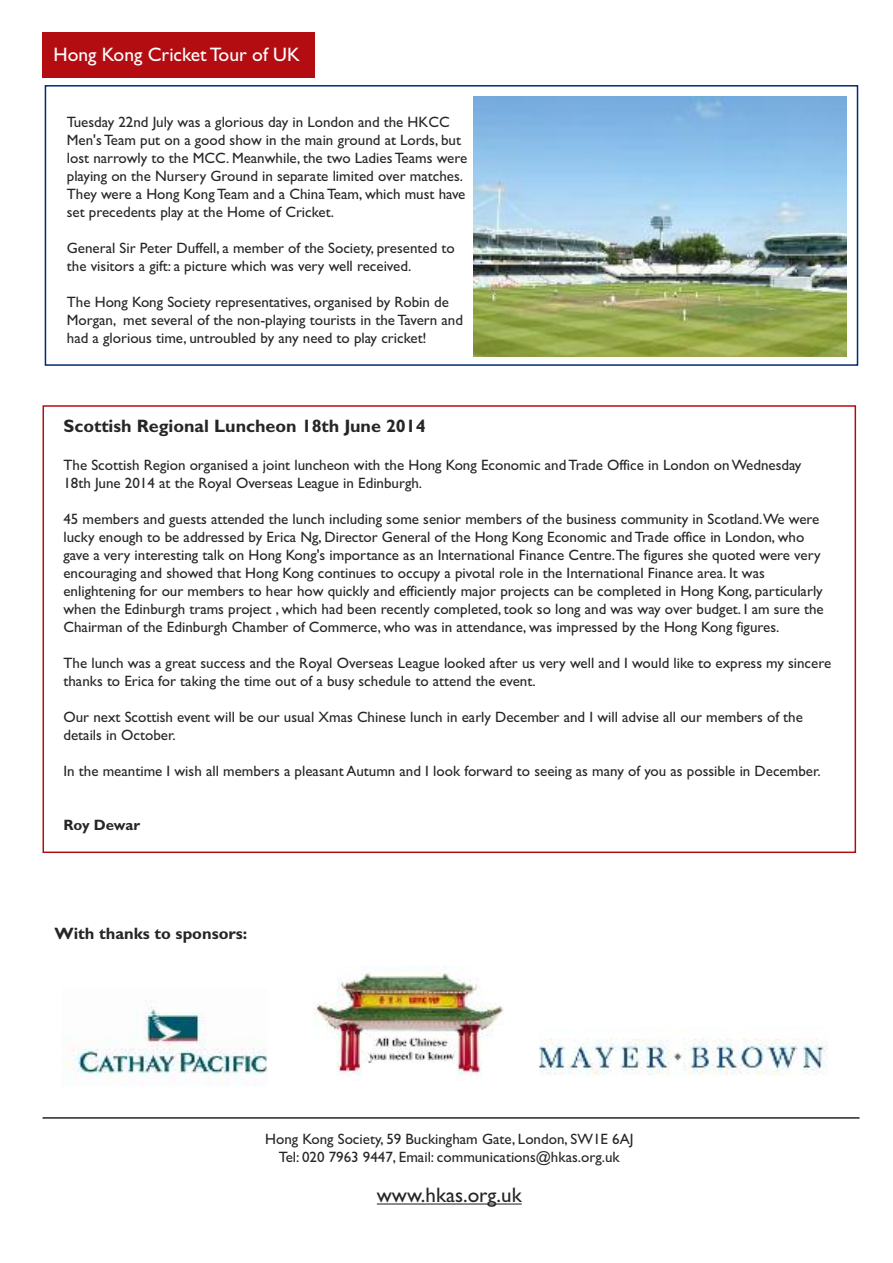
<style>
.page{position:relative;width:893px;height:1263px;background:#fff}
.page>*{position:absolute;margin:0;border:0;box-sizing:border-box;transform-origin:0 0}
.t1{font:21px "Gill Sans";color:#272627}
.t2{font:19.5px "Gill Sans";color:#fff}
.t3{font:700 18px "Gill Sans";color:#272627}
.t4{font:700 16.5px "Gill Sans";color:#272627}
.t5{font:15px/18px "Gill Sans";color:#272627}
.t6{font:700 15px "Gill Sans";color:#272627}
</style>
<div class="page">
<div style="left:43px;top:32px;width:272px;height:46px;background:#b30d12"></div>
<hr style="left:377px;top:1203px;width:145px;height:1px;background:#272627">
<div style="left:45px;top:85px;width:813px;height:281px;border:2px solid #002c74"></div>
<hr style="left:43px;top:1117px;width:816px;height:2px;background:#272627">
<img style="left:314px;top:966px;width:189px;height:112px">
<img style="left:539px;top:1027px;width:289px;height:48px">
<img style="left:474px;top:97px;width:373px;height:260px">
<img style="left:66px;top:1006px;width:201px;height:78px">
<div style="left:43px;top:405px;width:813px;height:448px;border:2px solid #b30d12"></div>
<h2 class="t2" style="left:53px;top:42px;width:248px">Hong Kong Cricket Tour of UK</h2>
<p class="t5" style="left:67px;top:113px;width:402px">Tuesday 22nd July was a glorious day in London and the HKCC Men's Team put on a good show in the main ground at Lords, but lost narrowly to the MCC. Meanwhile, the two Ladies Teams were playing on the Nursery Ground in separate limited over matches.<br>They were a Hong Kong Team and a China Team, which must have set precedents play at the Home of Cricket.</p>
<p class="t5" style="left:67px;top:239px;width:389px">General Sir Peter Duffell, a member of the Society, presented to the visitors a gift: a picture which was very well received.</p>
<p class="t5" style="left:67px;top:293px;width:398px">The Hong Kong Society representatives, organised by Robin de<br>Morgan, met several of the non-playing tourists in the Tavern and had a glorious time, untroubled by any need to play cricket!</p>
<p class="t3" style="left:63px;top:416px;width:364px">Scottish Regional Luncheon 18th June 2014</p>
<p class="t5" style="left:63px;top:456px;width:740px">The Scottish Region organised a joint luncheon with the Hong Kong Economic and Trade Office in London onWednesday<br>18th June 2014 at the Royal Overseas League in Edinburgh.</p>
<p class="t5" style="left:63px;top:510px;width:762px">45 members and guests attended the lunch including some senior members of the business community in Scotland.We were lucky enough to be addressed by Erica Ng, Director General of the Hong Kong Economic and Trade office in London, who gave a very interesting talk on Hong Kong's importance as an International Finance Centre.The figures she quoted were very encouraging and showed that Hong Kong continues to occupy a pivotal role in the International Finance area. It was enlightening for our members to hear how quickly and efficiently major projects can be completed in Hong Kong, particularly when the Edinburgh trams project , which had been recently completed, took so long and was way over budget. I am sure the Chairman of the Edinburgh Chamber of Commerce, who was in attendance, was impressed by the Hong Kong figures.</p>
<p class="t5" style="left:63px;top:654px;width:769px">The lunch was a great success and the Royal Overseas League looked after us very well and I would like to express my sincere thanks to Erica for taking the time out of a busy schedule to attend the event.</p>
<p class="t5" style="left:63px;top:708px;width:741px">Our next Scottish event will be our usual Xmas Chinese lunch in early December and I will advise all our members of the details in October.</p>
<p class="t5" style="left:63px;top:762px;width:759px">In the meantime I wish all members a pleasant Autumn and I look forward to seeing as many of you as possible in December.</p>
<p class="t6" style="left:63px;top:816px;width:78px">Roy Dewar</p>
<p class="t4" style="left:54px;top:923px;width:194px">With thanks to sponsors:</p>
<p class="t5" style="left:265px;top:1130px;width:370px;text-align:center">Hong Kong Society, 59 Buckingham Gate, London, SW1E 6AJ<br>Tel: 020 7963 9447, Email: communications@hkas.org.uk</p>
<h1 class="t1" style="left:377px;top:1183px;width:146px">www.hkas.org.uk</h1>
</div>
